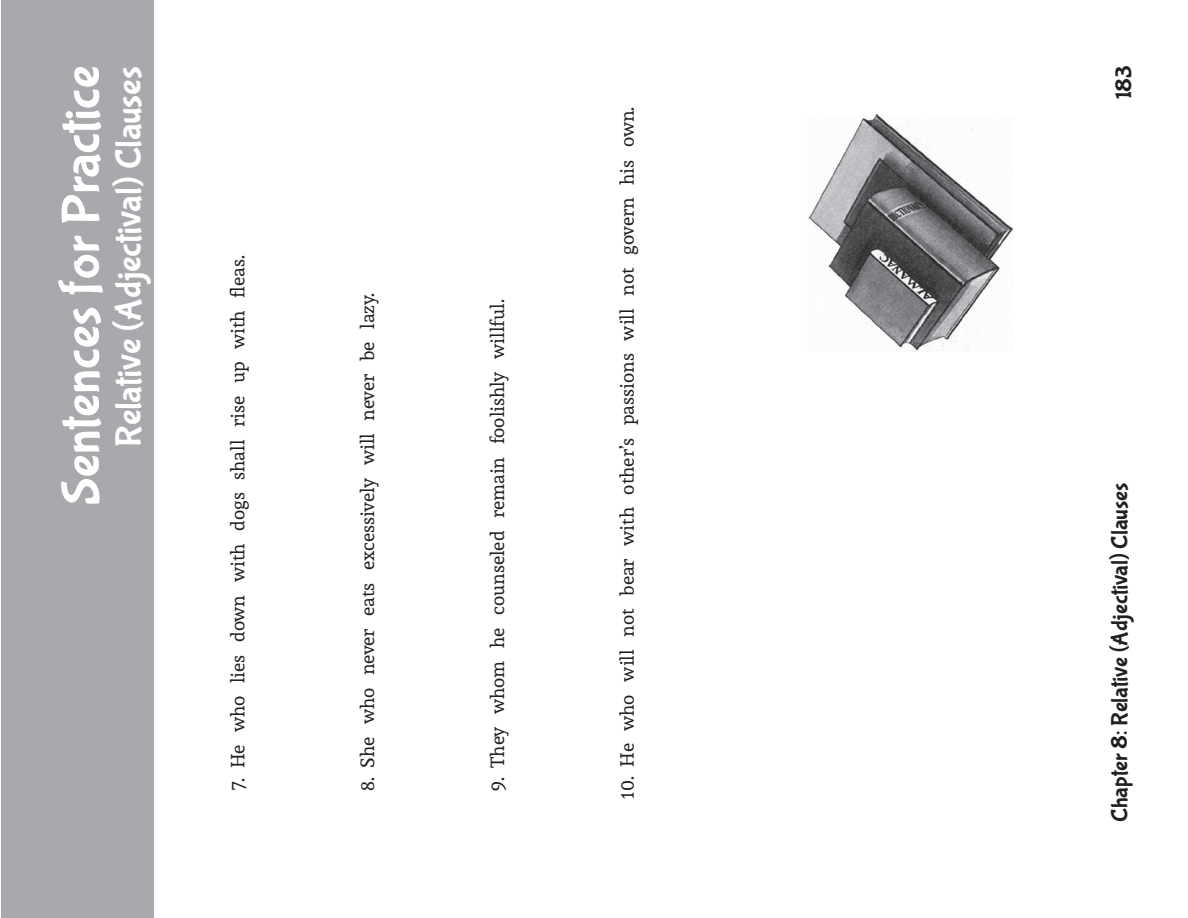
<style>
.page{position:relative;width:1188px;height:918px;background:#fff}
.page>*{position:absolute;margin:0;border:0;box-sizing:border-box;transform-origin:0 0}
.t1{font:53.85px "Bubblegum Sans";color:#fff}
.t2{font:36.45px "Bubblegum Sans";color:#fff}
.t3{font:23.25px "Bubblegum Sans";color:#231f20}
.t4{font:18.9px "Andada";color:#231f20}
</style>
<div class="page">
<div style="left:1px;top:0;width:153px;height:905px;background:#a8a9ad"></div>
<div style="left:1px;top:905px;width:153px;height:13px;background:#a8a9ad"></div>
<img style="left:808px;top:114px;width:206px;height:237px">
<h1 class="t1" style="left:52px;top:505px;width:441px;rotate:-90deg">Sentences for Practice</h1>
<h2 class="t2" style="left:109px;top:447px;width:382px;rotate:-90deg">Relative (Adjectival) Clauses</h2>
<p class="t4" style="left:226px;top:791px;width:538px;rotate:-90deg">7. He who lies down with dogs shall rise up with fleas.</p>
<p class="t4" style="left:355px;top:791px;width:500px;rotate:-90deg">8. She who never eats excessively will never be lazy.</p>
<p class="t4" style="left:485px;top:791px;width:493px;rotate:-90deg">9. They whom he counseled remain foolishly willful.</p>
<p class="t4" style="left:615px;top:799px;width:693px;rotate:-90deg">10. He who will not bear with other’s passions will not govern his own.</p>
<p class="t3" style="left:1111px;top:99px;width:35px;rotate:-90deg">183</p>
<p class="t3" style="left:1107px;top:822px;width:341px;rotate:-90deg">Chapter 8: Relative (Adjectival) Clauses</p>
</div>
